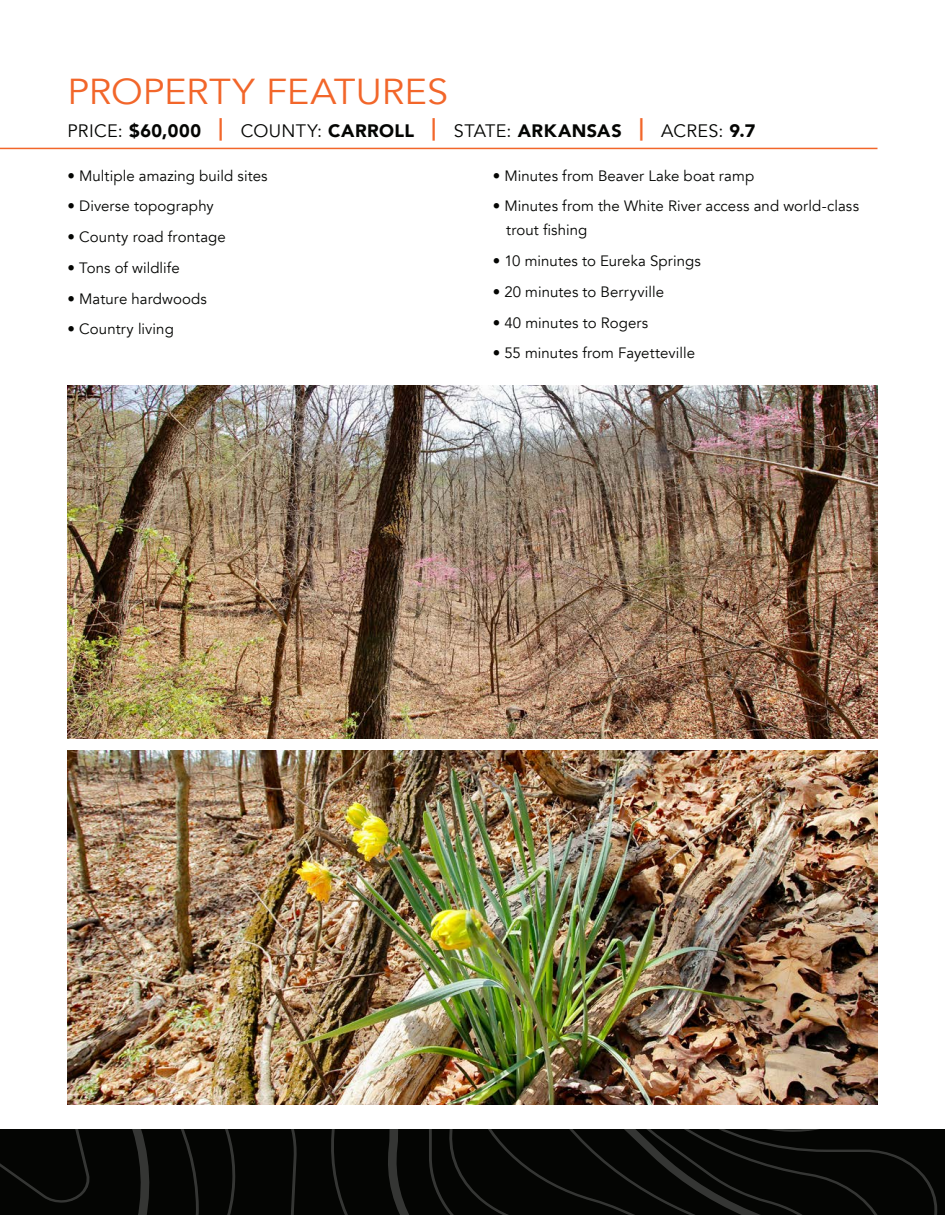
<style>
.page{position:relative;width:945px;height:1215px;background:#fff}
.page>*{position:absolute;margin:0;border:0;box-sizing:border-box;transform-origin:0 0}
.t1{font:36px "Avenir";color:#f2662a;scale:1.05 1}
.t2{font:18px "Avenir";letter-spacing:.02em;color:#040503}
.t3{font:15px/24px "Avenir";letter-spacing:.005em;color:#040503}
.s1{font-weight:900}
.s2{font-weight:900;font-size:22.5px;color:#f2662a}
</style>
<div class="page">
<img style="left:68px;top:751px;width:810px;height:353px">
<hr style="left:0;top:148px;width:878px;height:1px;background:#f2662a">
<svg style="left:0;top:1129px;width:945px;height:86px"></svg>
<img style="left:68px;top:385px;width:810px;height:354px">
<p class="t1" style="left:68px;top:70px;width:364px">PROPERTY FEATURES</p>
<p class="t2" style="left:68px;top:120px;width:689px">PRICE: <span class="s1">$60,000</span> <span class="s2">|</span> COUNTY: <span class="s1">CARROLL</span> <span class="s2">|</span> STATE: <span class="s1">ARKANSAS</span> <span class="s2">|</span> ACRES: <span class="s1">9.7</span></p>
<p class="t3" style="left:68px;top:164px;width:202px">• Multiple amazing build sites</p>
<p class="t3" style="left:68px;top:194px;width:148px">• Diverse topography</p>
<p class="t3" style="left:68px;top:225px;width:160px">• County road frontage</p>
<p class="t3" style="left:68px;top:256px;width:114px">• Tons of wildlife</p>
<p class="t3" style="left:68px;top:287px;width:141px">• Mature hardwoods</p>
<p class="t3" style="left:68px;top:317px;width:108px">• Country living</p>
<p class="t3" style="left:493px;top:164px;width:263px">• Minutes from Beaver Lake boat ramp</p>
<p class="t3" style="left:506px;top:194px;width:354px;text-indent:-14px">• Minutes from the White River access and world-class trout fishing</p>
<p class="t3" style="left:493px;top:249px;width:210px">• 10 minutes to Eureka Springs</p>
<p class="t3" style="left:493px;top:280px;width:173px">• 20 minutes to Berryville</p>
<p class="t3" style="left:493px;top:311px;width:157px">• 40 minutes to Rogers</p>
<p class="t3" style="left:493px;top:341px;width:204px">• 55 minutes from Fayetteville</p>
</div>
